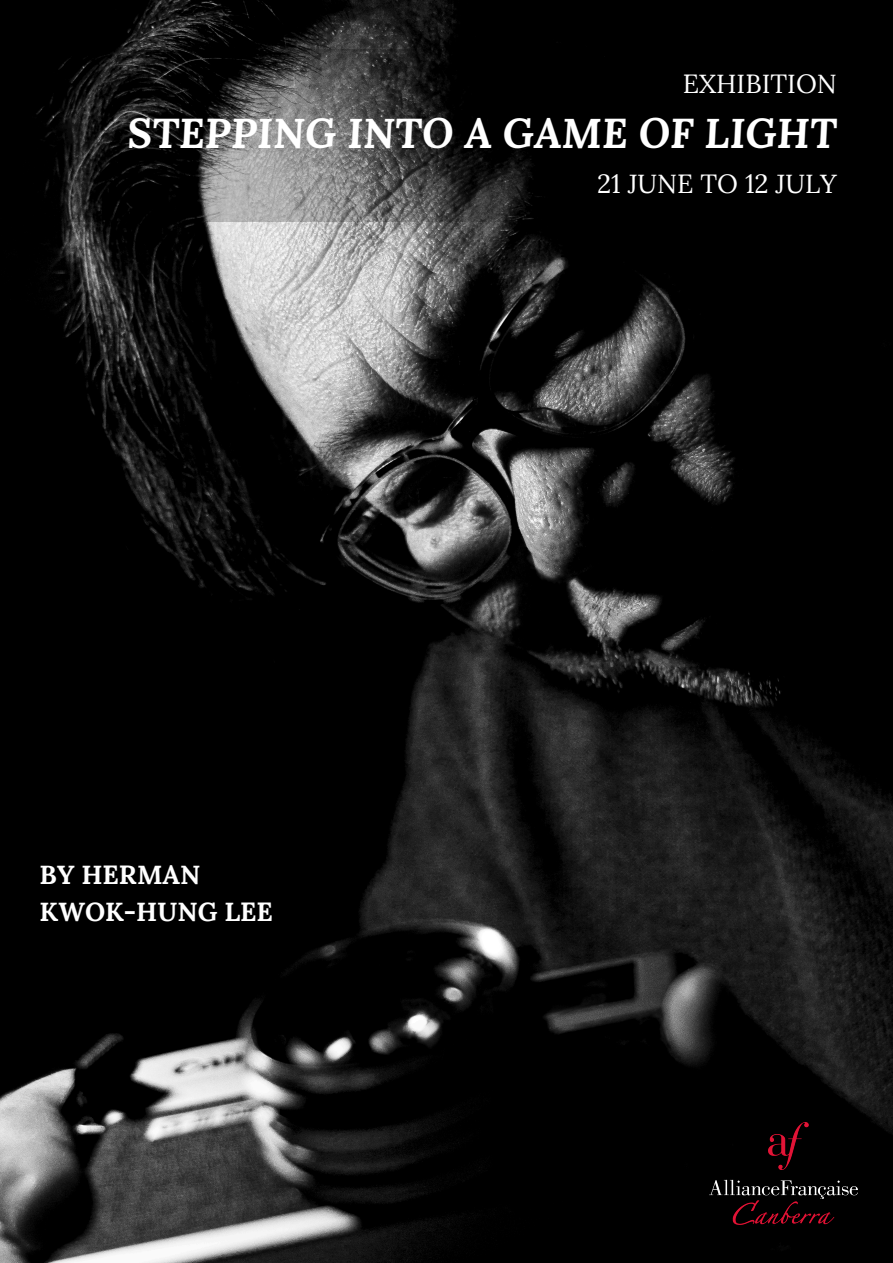
<style>
.page{position:relative;width:893px;height:1263px;background:#fff}
.page>*{position:absolute;margin:0;border:0;box-sizing:border-box;transform-origin:0 0}
.t1{font:italic 700 41.4px "Lora";color:#fff}
.t2{font:26.25px "Lora";color:#fff}
.t3{font:700 26.25px/36.6px "Lora";color:#fff}
</style>
<div class="page">
<img style="left:0;top:0;width:893px;height:1263px">
<svg style="left:54px;top:49px;width:803px;height:173px;background:#212121"></svg>
<img style="left:769px;top:1122px;width:41px;height:48px">
<img style="left:709px;top:1179px;width:148px;height:19px">
<img style="left:718px;top:1198px;width:130px;height:27px">
<h2 class="t2" style="left:682px;top:67px;width:156px">EXHIBITION</h2>
<p class="t1" style="left:127px;top:105px;width:711px">STEPPING INTO A GAME OF LIGHT</p>
<h1 class="t3" style="left:40px;top:856px;width:235px">BY HERMAN<br>KWOK-HUNG LEE</h1>
<p class="t2" style="left:597px;top:166px;width:241px">21 JUNE TO 12 JULY</p>
</div>
